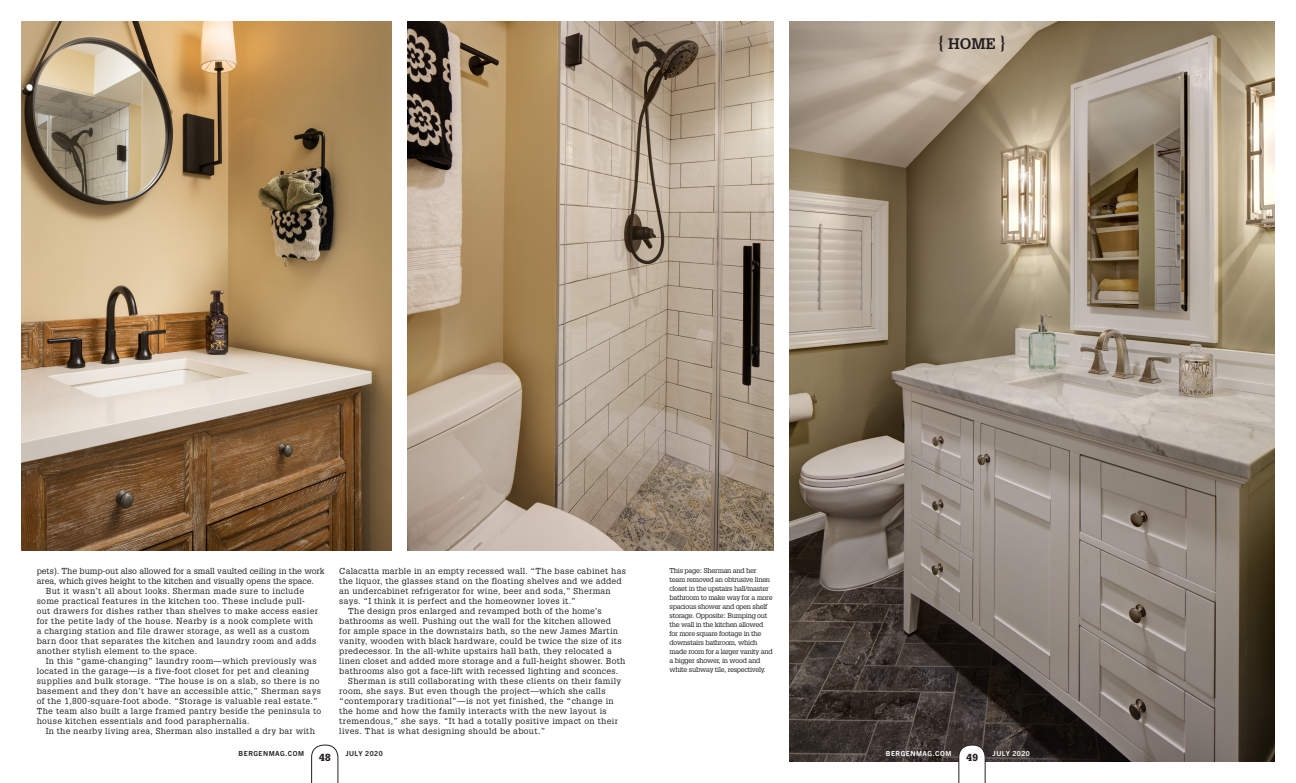
<style>
.page{position:relative;width:1296px;height:783px;background:#fff}
.page>*{position:absolute;margin:0;border:0;box-sizing:border-box;transform-origin:0 0}
.minion_subhed{font:700 15px "Glypha";color:#231f20}
.t1{font:900 10px "Glypha";color:#231f20}
.SS16_body_graph{font:8.5px/10px "Glypha";letter-spacing:.04em;color:#231f20}
.SS16_body_graph-2{font:8.5px/10px "Glypha";color:#231f20}
.t2{font:7px/9px "Glypha";letter-spacing:-.04em;color:#231f20}
.t3{font:700 7px "Trade Gothic Next SR Pro";letter-spacing:.07em;color:#fff}
.t4{font:700 7px "Trade Gothic Next SR Pro";letter-spacing:.07em;color:#231f20}
.s1{font-size:18px}
</style>
<div class="page">
<img style="left:789px;top:22px;width:485px;height:739px">
<svg style="left:958px;top:745px;width:27px;height:38px"></svg>
<svg style="left:311px;top:745px;width:27px;height:38px"></svg>
<img style="left:408px;top:22px;width:366px;height:528px">
<img style="left:22px;top:22px;width:370px;height:528px">
<p class="minion_subhed" style="left:938px;top:34px;width:69px"><span class="s1">{</span> HOME <span class="s1">}</span></p>
<p class="SS16_body_graph-2" style="left:37px;top:566px;width:289px">pets). The bump-out also allowed for a small vaulted ceiling in the work area, which gives height to the kitchen and visually opens the space.</p>
<p class="SS16_body_graph" style="left:37px;top:586px;width:283px;text-indent:9px">But it wasn’t all about looks. Sherman made sure to include some practical features in the kitchen too. These include pull&shy;out drawers for dishes rather than shelves to make access easier for the petite lady of the house. Nearby is a nook complete with a charging station and file drawer storage, as well as a custom barn door that separates the kitchen and laundry room and adds another stylish element to the space.</p>
<p class="SS16_body_graph" style="left:37px;top:656px;width:286px;text-indent:9px">In this “game-changing” laundry room—which previously was located in the garage—is a five-foot closet for pet and cleaning supplies and bulk storage. “The house is on a slab, so there is no basement and they don’t have an accessible attic,” Sherman says of the 1,800-square-foot abode. “Storage is valuable real estate.” The team also built a large framed pantry beside the peninsula to house kitchen essentials and food paraphernalia.</p>
<p class="SS16_body_graph" style="left:46px;top:726px;width:271px">In the nearby living area, Sherman also installed a dry bar with</p>
<p class="SS16_body_graph" style="left:339px;top:566px;width:288px">Calacatta marble in an empty recessed wall. “The base cabinet has the liquor, the glasses stand on the floating shelves and we added an undercabinet refrigerator for wine, beer and soda,” Sherman says. “I think it is perfect and the homeowner loves it.”</p>
<p class="SS16_body_graph" style="left:339px;top:606px;width:287px;text-indent:9px">The design pros enlarged and revamped both of the home’s bathrooms as well. Pushing out the wall for the kitchen allowed<br>for ample space in the downstairs bath, so the new James Martin vanity, wooden with black hardware, could be twice the size of its predecessor. In the all-white upstairs hall bath, they relocated a linen closet and added more storage and a full-height shower. Both bathrooms also got a face-lift with recessed lighting and sconces.</p>
<p class="SS16_body_graph" style="left:339px;top:676px;width:283px;text-indent:9px">Sherman is still collaborating with these clients on their family room, she says. But even though the project—which she calls “contemporary traditional”—is not yet finished, the “change in the home and how the family interacts with the new layout is tremendous,” she says. “It had a totally positive impact on their lives. That is what designing should be about.”</p>
<p class="t4" style="left:239px;top:749px;width:67px">BERGENMAG.COM</p>
<p class="t4" style="left:345px;top:749px;width:39px">JULY 2020</p>
<p class="t1" style="left:319px;top:752px;width:13px">48</p>
<p class="t2" style="left:670px;top:565px;width:105px">This page: Sherman and her team removed an obtrusive linen closet in the upstairs hall/master bathroom to make way for a more spacious shower and open shelf storage. Opposite: Bumping out the wall in the kitchen allowed for more square footage in the downstairs bathroom, which made room for a larger vanity and a bigger shower, in wood and white subway tile, respectively.</p>
<p class="t3" style="left:886px;top:749px;width:67px">BERGENMAG.COM</p>
<p class="t1" style="left:966px;top:752px;width:13px">49</p>
<p class="t3" style="left:993px;top:749px;width:39px">JULY 2020</p>
</div>
